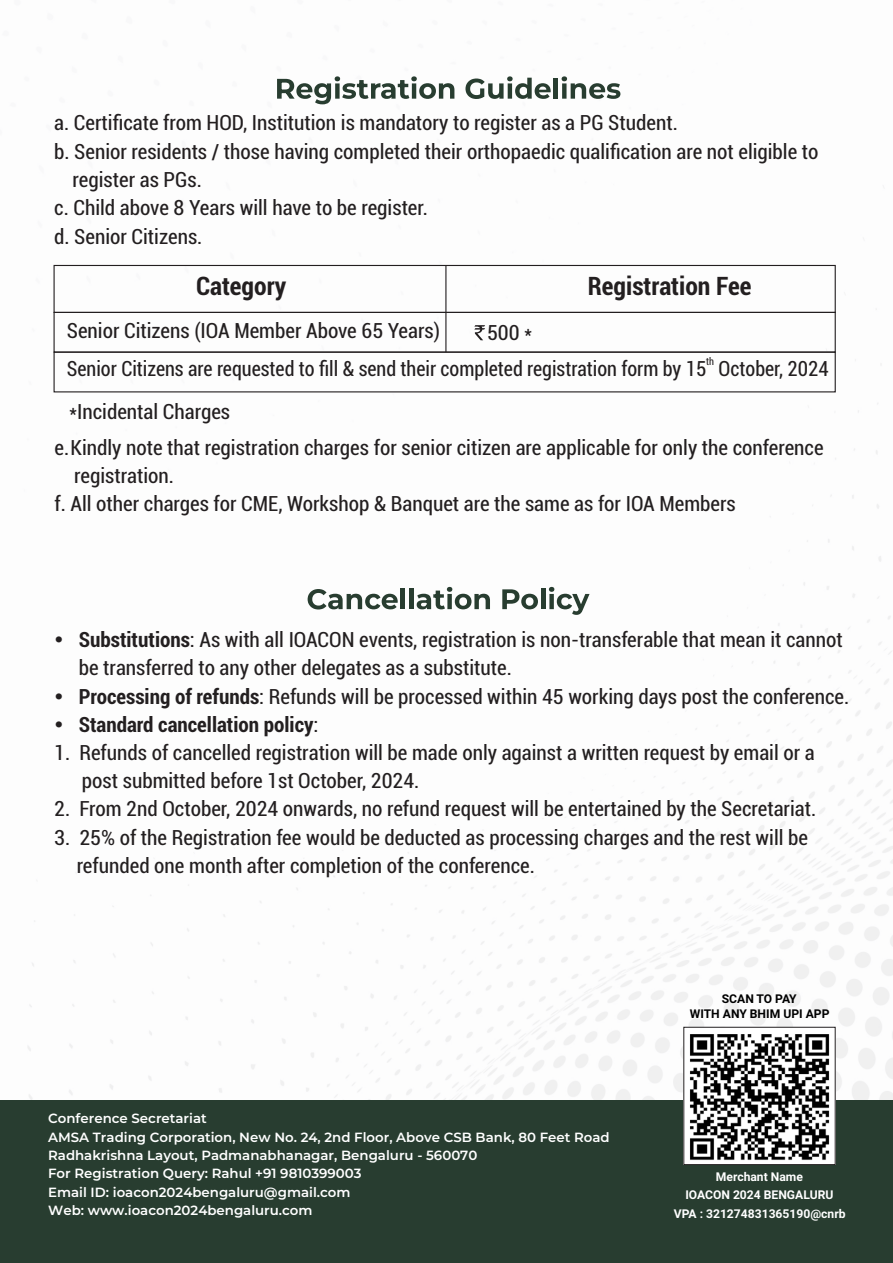
<style>
.page{position:relative;width:893px;height:1263px;background:#fff}
.page>*{position:absolute;margin:0;border:0;box-sizing:border-box;transform-origin:0 0}
.t1{font:700 condensed 25.5px "Roboto";color:#231f20}
.t2{font:condensed 21px/28.2px "Roboto";color:#231f20}
.t3{font:condensed 21px "Roboto";color:#231f20;scale:.95 1}
.t4{font:600 13.35px/18.5px "Montserrat";color:#fff}
.t5{font:700 12.15px/18.9px "Roboto";color:#fff;text-align:center}
.t6{font:700 12.15px/15.1px "Roboto";color:#000;text-align:center}
.t7{font:condensed 10.5px "Roboto";color:#231f20;scale:.95 1}
.s1{font-weight:700}
</style>
<div class="page">
<img style="left:0;top:77px;width:893px;height:1024px">
<div style="left:0;top:1101px;width:893px;height:162px;background:#283d30"></div>
<img style="left:685px;top:1029px;width:149px;height:134px">
<div style="left:683px;top:1027px;width:153px;height:138px;border:1px solid #231f20"></div>
<svg style="left:308px;top:589px;width:90px;height:20px"></svg>
<hr style="left:401px;top:588px;width:4px;height:21px;background:#283d30">
<div style="left:409px;top:588px;width:5px;height:21px;background:#283d30"></div>
<svg style="left:417px;top:587px;width:73px;height:22px"></svg>
<svg style="left:502px;top:589px;width:36px;height:20px"></svg>
<hr style="left:541px;top:588px;width:4px;height:21px;background:#283d30">
<svg style="left:549px;top:587px;width:40px;height:28px"></svg>
<svg style="left:277px;top:76px;width:177px;height:28px"></svg>
<svg style="left:465px;top:76px;width:86px;height:23px"></svg>
<hr style="left:554px;top:78px;width:4px;height:21px;background:#283d30">
<svg style="left:562px;top:76px;width:58px;height:23px"></svg>
<div style="left:54px;top:265px;width:782px;height:48px;border:1px solid #231f20"></div>
<div style="left:54px;top:312px;width:782px;height:41px;border:1px solid #231f20"></div>
<div style="left:54px;top:352px;width:782px;height:40px;border:1px solid #231f20"></div>
<hr style="left:445px;top:265px;width:1px;height:87px;background:#231f20">
<svg style="left:474px;top:325px;width:44px;height:15px"></svg>
<svg style="left:56px;top:636px;width:6px;height:6px"></svg>
<svg style="left:56px;top:693px;width:6px;height:6px"></svg>
<svg style="left:56px;top:721px;width:6px;height:6px"></svg>
<p class="t2" style="left:54px;top:111px;width:625px">a. Certificate from HOD, Institution is mandatory to register as a PG Student.</p>
<p class="t2" style="left:54px;top:139px;width:766px">b. Senior residents / those having completed their orthopaedic qualification are not eligible to</p>
<p class="t2" style="left:73px;top:168px;width:131px">register as PGs.</p>
<p class="t2" style="left:54px;top:196px;width:375px">c. Child above 8 Years will have to be register.</p>
<p class="t2" style="left:54px;top:224px;width:150px">d. Senior Citizens.</p>
<p class="t1" style="left:196px;top:276px;width:92px">Category</p>
<p class="t1" style="left:588px;top:276px;width:165px">Registration Fee</p>
<p class="t2" style="left:67px;top:319px;width:375px">Senior Citizens (IOA Member Above 65 Years)</p>
<p class="t7" style="left:706px;top:357px;width:10px">th</p>
<p class="t2" style="left:487px;top:320px;width:47px">500 *</p>
<p class="t3" style="left:67px;top:360px;width:803px">Senior Citizens are requested to fill &amp; send their completed registration form by 15 October, 2024</p>
<p class="t2" style="left:69px;top:400px;width:163px">*Incidental Charges</p>
<p class="t2" style="left:55px;top:435px;width:771px">e.Kindly note that registration charges for senior citizen are applicable for only the conference</p>
<p class="t2" style="left:74px;top:463px;width:101px">registration.</p>
<p class="t2" style="left:55px;top:492px;width:683px">f. All other charges for CME, Workshop &amp; Banquet are the same as for IOA Members</p>
<p class="t2" style="left:79px;top:628px;width:772px"><span class="s1">Substitutions</span>: As with all IOACON events, registration is non-transferable that mean it cannot be transferred to any other delegates as a substitute.<br><span class="s1">Processing of refunds</span>: Refunds will be processed within 45 working days post the conference.<br><span class="s1">Standard cancellation policy</span>:</p>
<p class="t2" style="left:82px;top:741px;width:734px;text-indent:-28px">1. Refunds of cancelled registration will be made only against a written request by email or a post submitted before 1st October, 2024.</p>
<p class="t2" style="left:54px;top:797px;width:763px">2. From 2nd October, 2024 onwards, no refund request will be entertained by the Secretariat.</p>
<p class="t2" style="left:77px;top:825px;width:733px;text-indent:-23px">3. 25% of the Registration fee would be deducted as processing charges and the rest will be refunded one month after completion of the conference.</p>
<p class="t4" style="left:48px;top:1109px;width:563px">Conference Secretariat<br>AMSA Trading Corporation, New No. 24, 2nd Floor, Above CSB Bank, 80 Feet Road Radhakrishna Layout, Padmanabhanagar, Bengaluru - 560070<br>For Registration Query: Rahul +91 9810399003<br>Email ID: ioacon2024bengaluru@gmail.com<br>Web: www.ioacon2024bengaluru.com</p>
<p class="t6" style="left:690px;top:992px;width:141px">SCAN TO PAY<br>WITH ANY BHIM UPI APP</p>
<p class="t5" style="left:674px;top:1168px;width:173px">Merchant Name<br>IOACON 2024 BENGALURU<br>VPA : 321274831365190@cnrb</p>
</div>
